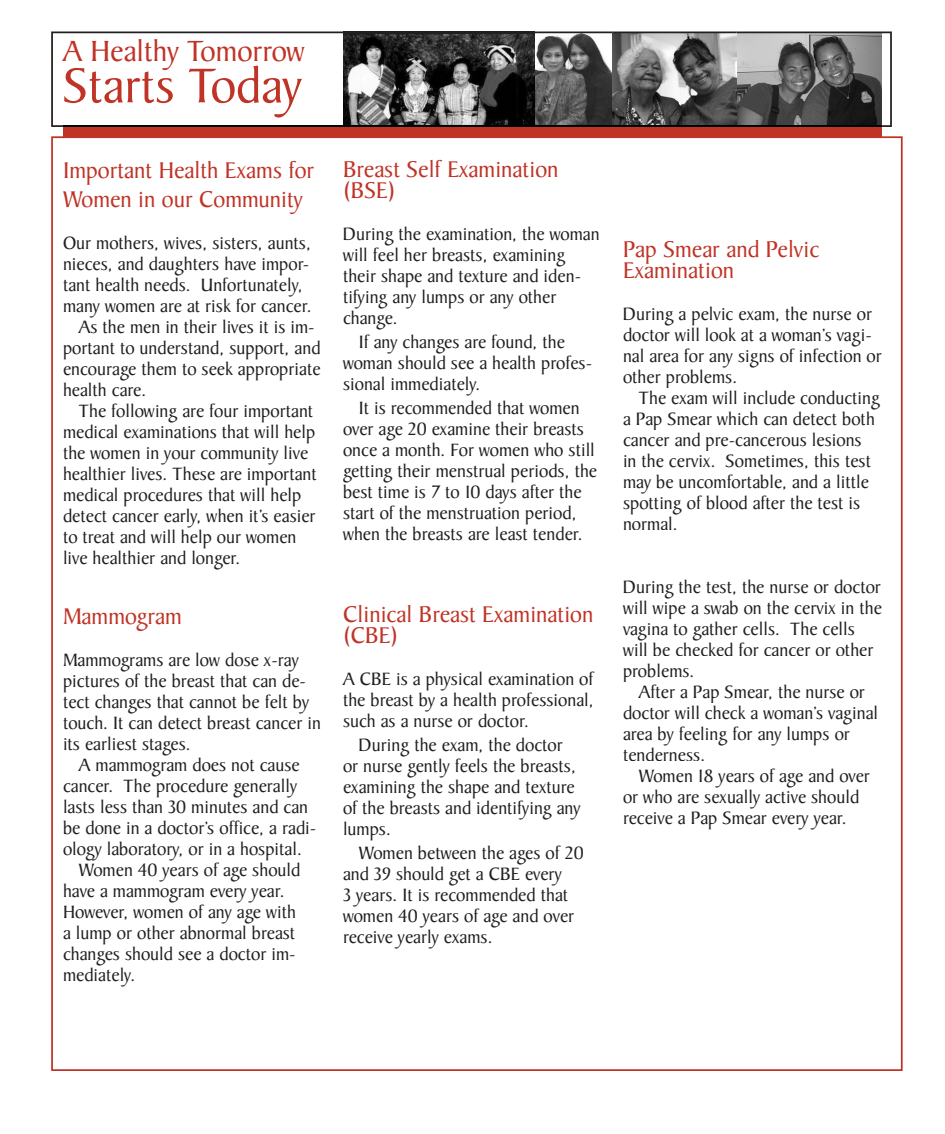
<style>
.page{position:relative;width:945px;height:1134px;background:#fff}
.page>*{position:absolute;margin:0;border:0;box-sizing:border-box;transform-origin:0 0}
.t1{font:52.5px "Baker Signet";color:#c03427}
.t2{font:31.5px "Baker Signet";color:#c03427}
.t3{font:24.5px/21px "Baker Signet";color:#c03427}
.t4{font:19.25px/21px "Baker Signet";color:#231f20}
</style>
<div class="page">
<hr style="left:51px;top:137px;width:2px;height:933px;background:#c03427">
<hr style="left:52px;top:1069px;width:850px;height:2px;background:#c03427">
<hr style="left:901px;top:137px;width:2px;height:933px;background:#c03427">
<hr style="left:52px;top:136px;width:850px;height:2px;background:#c03427">
<div style="left:64px;top:127px;width:818px;height:9px;background:#c03427"></div>
<svg style="left:51px;top:32px;width:841px;height:95px"></svg>
<img style="left:343px;top:32px;width:191px;height:1px">
<img style="left:343px;top:125px;width:191px;height:1px">
<hr style="left:64px;top:126px;width:818px;height:1px;background:#000">
<h2 class="t2" style="left:63px;top:34px;width:244px">A Healthy To mor row</h2>
<h1 class="t1" style="left:63px;top:57px;width:241px">Starts Today</h1>
<p class="t3" style="left:63px;top:156px;width:253px;line-height:29.4px">Important Health Exams for<br>Women in our Community</p>
<p class="t4" style="left:63px;top:233px;width:250px">Our mothers, wives, sisters, aunts,</p>
<p class="t4" style="left:63px;top:254px;width:248px">nieces, and daughters have im por -</p>
<p class="t4" style="left:63px;top:275px;width:241px">tant health needs. Unfortunately,</p>
<p class="t4" style="left:63px;top:296px;width:250px">many women are at risk for cancer.</p>
<p class="t4" style="left:79px;top:317px;width:237px">As the men in their lives it is im-</p>
<p class="t4" style="left:63px;top:338px;width:259px">por tant to understand, support, and</p>
<p class="t4" style="left:63px;top:359px;width:259px">encourage them to seek appropriate</p>
<p class="t4" style="left:63px;top:380px;width:85px">health care.</p>
<p class="t4" style="left:79px;top:401px;width:236px">The following are four im por tant</p>
<p class="t4" style="left:63px;top:422px;width:254px">medical examinations that will help</p>
<p class="t4" style="left:63px;top:443px;width:247px">the women in your com mu ni ty live</p>
<p class="t4" style="left:63px;top:464px;width:255px">healthier lives. These are important</p>
<p class="t4" style="left:63px;top:485px;width:240px">medical procedures that will help</p>
<p class="t4" style="left:63px;top:506px;width:254px">detect cancer early, when it’s easier</p>
<p class="t4" style="left:63px;top:527px;width:235px">to treat and will help our women</p>
<p class="t4" style="left:63px;top:548px;width:179px">live healthier and longer.</p>
<p class="t3" style="left:63px;top:606px;width:120px">Mammogram</p>
<p class="t4" style="left:63px;top:650px;width:260px">Mammograms are low dose x-ray pictures of the breast that can de&shy;tect changes that cannot be felt by touch. It can detect breast cancer in its earliest stages.</p>
<p class="t4" style="left:79px;top:755px;width:222px">A mammogram does not cause</p>
<p class="t4" style="left:63px;top:776px;width:236px">cancer. The procedure generally</p>
<p class="t4" style="left:63px;top:797px;width:247px">lasts less than 30 minutes and can</p>
<p class="t4" style="left:63px;top:818px;width:255px">be done in a doctor’s office, a radi-</p>
<p class="t4" style="left:63px;top:839px;width:241px">ology laboratory, or in a hospital.</p>
<p class="t4" style="left:79px;top:860px;width:223px">Women 40 years of age should</p>
<p class="t4" style="left:63px;top:881px;width:223px">have a mammogram every year.</p>
<p class="t4" style="left:63px;top:902px;width:235px">However, women of any age with</p>
<p class="t4" style="left:63px;top:923px;width:234px">a lump or other abnormal breast</p>
<p class="t4" style="left:63px;top:944px;width:234px">changes should see a doctor im-</p>
<p class="t4" style="left:63px;top:965px;width:74px">mediately.</p>
<p class="t3" style="left:343px;top:160px;width:217px">Breast Self Examination (BSE)</p>
<p class="t4" style="left:343px;top:224px;width:258px">During the examination, the woman will feel her breasts, examining their shape and texture and iden-<br>ti fy ing any lumps or any other change.</p>
<p class="t4" style="left:343px;top:332px;width:251px;text-indent:16px">If any changes are found, the woman should see a health pro fes - sion al im me di ate ly.</p>
<p class="t4" style="left:343px;top:398px;width:256px;text-indent:16px">It is recommended that wom en over age 20 examine their breasts once a month. For women who still getting their menstrual periods, the best time is 7 to 10 days after the start of the menstruation period, when the breasts are least tender.</p>
<p class="t3" style="left:343px;top:604px;width:252px">Clinical Breast Examination (CBE)</p>
<p class="t4" style="left:343px;top:669px;width:252px;text-align:justify">A CBE is a physical examination of the breast by a health professional, such as a nurse or doctor.</p>
<p class="t4" style="left:343px;top:735px;width:239px;text-indent:16px">During the exam, the doctor or nurse gently feels the breasts, examining the shape and texture of the breasts and identifying any lumps.</p>
<p class="t4" style="left:343px;top:843px;width:242px;text-indent:16px">Women between the ages of 20 and 39 should get a CBE every<br>3 years. It is recommended that women 40 years of age and over receive yearly exams.</p>
<p class="t3" style="left:623px;top:239px;width:198px">Pap Smear and Pelvic<br>Examination</p>
<p class="t4" style="left:623px;top:304px;width:260px">During a pelvic exam, the nurse or doctor will look at a woman’s vagi&shy;nal area for any signs of infection or other problems.</p>
<p class="t4" style="left:623px;top:388px;width:259px;text-indent:16px">The exam will include con duct ing a Pap Smear which can detect both cancer and pre-cancerous lesions in the cervix. Sometimes, this test may be uncomfortable, and a little spotting of blood after the test is normal.</p>
<p class="t4" style="left:623px;top:577px;width:260px">During the test, the nurse or doctor will wipe a swab on the cervix in the vagina to gather cells. The cells will be checked for cancer or other problems.</p>
<p class="t4" style="left:623px;top:682px;width:257px;text-indent:16px">After a Pap Smear, the nurse or doctor will check a woman’s vaginal area by feeling for any lumps or tenderness.</p>
<p class="t4" style="left:623px;top:766px;width:249px;text-indent:16px">Women 18 years of age and over or who are sexually active should receive a Pap Smear every year.</p>
</div>
